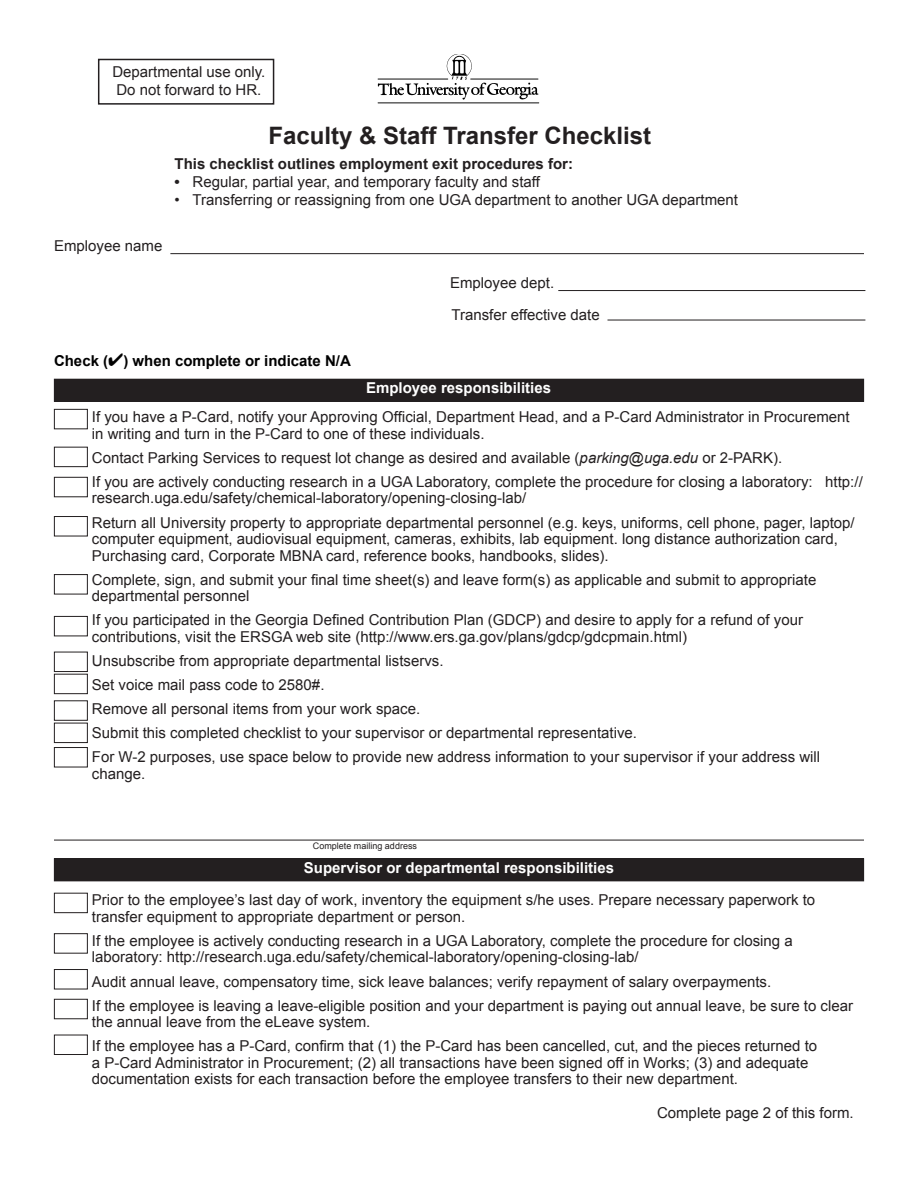
<style>
.page{position:relative;width:918px;height:1188px;background:#fff}
.page>*{position:absolute;margin:0;border:0;box-sizing:border-box;transform-origin:0 0}
.t1{font:700 24px "Arial";color:#231f20}
.t2{font:15px/16.5px "Arial";color:#231f20}
.t3{font:700 15px "Arial";color:#fff}
.t4{font:700 15px "Arial";color:#231f20}
.t5{font:700 15px "Arial";color:#000}
.t6{font:9px "Arial";color:#231f20}
.s1{font-weight:700}
.s2{font-style:italic}
</style>
<div class="page">
<img style="left:378px;top:54px;width:162px;height:49px">
<hr style="left:170px;top:253px;width:694px;height:1px;background:#231f20">
<hr style="left:558px;top:290px;width:307px;height:1px;background:#231f20">
<div style="left:54px;top:409px;width:34px;height:20px;border:1px solid #231f20"></div>
<div style="left:54px;top:447px;width:34px;height:20px;border:1px solid #231f20"></div>
<div style="left:54px;top:616px;width:34px;height:20px;border:1px solid #231f20"></div>
<div style="left:54px;top:652px;width:34px;height:20px;border:1px solid #231f20"></div>
<div style="left:54px;top:674px;width:34px;height:20px;border:1px solid #231f20"></div>
<div style="left:54px;top:700px;width:34px;height:21px;border:1px solid #231f20"></div>
<div style="left:54px;top:723px;width:34px;height:20px;border:1px solid #231f20"></div>
<div style="left:54px;top:747px;width:34px;height:20px;border:1px solid #231f20"></div>
<div style="left:54px;top:379px;width:810px;height:22px;background:#231f20"></div>
<div style="left:54px;top:379px;width:810px;height:23px;border:1px solid #231f20"></div>
<hr style="left:608px;top:320px;width:257px;height:1px;background:#231f20">
<div style="left:54px;top:574px;width:34px;height:20px;border:1px solid #231f20"></div>
<div style="left:54px;top:516px;width:34px;height:20px;border:1px solid #231f20"></div>
<div style="left:54px;top:477px;width:34px;height:20px;border:1px solid #231f20"></div>
<div style="left:54px;top:859px;width:810px;height:22px;background:#231f20"></div>
<div style="left:54px;top:858px;width:810px;height:23px;border:1px solid #231f20"></div>
<hr style="left:54px;top:840px;width:810px;height:1px;background:#231f20">
<div style="left:54px;top:893px;width:34px;height:20px;border:1px solid #231f20"></div>
<div style="left:54px;top:933px;width:34px;height:21px;border:1px solid #231f20"></div>
<div style="left:54px;top:969px;width:34px;height:20px;border:1px solid #231f20"></div>
<div style="left:54px;top:1035px;width:34px;height:20px;border:1px solid #231f20"></div>
<div style="left:54px;top:999px;width:34px;height:20px;border:1px solid #231f20"></div>
<div style="left:98px;top:59px;width:176px;height:46px;border:2px solid #231f20"></div>
<p class="t2" style="left:112px;top:63px;width:155px;line-height:18px">Departmental use only.<br>Do not forward to HR.</p>
<p class="t2" style="left:54px;top:238px;width:110px">Employee name</p>
<h1 class="t1" style="left:269px;top:119px;width:384px">Faculty &amp; Staff Transfer Checklist</h1>
<p class="t4" style="left:175px;top:154px;width:400px">This checklist outlines employment exit procedures for:</p>
<p class="t2" style="left:175px;top:174px;width:367px"><span class="s1">•</span> Regular, partial year, and temporary faculty and staff</p>
<p class="t2" style="left:175px;top:192px;width:565px">• Transferring or reassigning from one UGA department to another UGA department</p>
<p class="t2" style="left:450px;top:275px;width:106px">Employee dept.</p>
<p class="t2" style="left:451px;top:307px;width:150px">Transfer effective date</p>
<p class="t5" style="left:54px;top:350px;width:298px">Check (✔) when complete or indicate N/A</p>
<p class="t3" style="left:366px;top:378px;width:187px">Employee responsibilities</p>
<p class="t2" style="left:92px;top:409px;width:759px">If you have a P-Card, notify your Approving Official, Department Head, and a P-Card Administrator in Procurement in writing and turn in the P-Card to one of these individuals.</p>
<p class="t2" style="left:92px;top:446px;width:772px;line-height:24px">Contact Parking Services to request lot change as desired and available (<span class="s2">parking@uga.edu</span> or 2-PARK).<br>If you are actively conducting research in a UGA Laboratory, complete the procedure for closing a laboratory: http://</p>
<p class="t2" style="left:92px;top:486px;width:764px;line-height:24px">research.uga.edu/safety/chemical-laboratory/opening-closing-lab/<br>Return all University property to appropriate departmental personnel (e.g. keys, uniforms, cell phone, pager, laptop/</p>
<p class="t2" style="left:92px;top:531px;width:748px">computer equipment, audiovisual equipment, cameras, exhibits, lab equipment. long distance authorization card,<br>Purchasing card, Corporate MBNA card, reference books, handbooks, slides).</p>
<p class="t2" style="left:92px;top:571px;width:726px">Complete, sign, and submit your final time sheet(s) and leave form(s) as applicable and submit to appropriate departmental personnel</p>
<p class="t2" style="left:92px;top:612px;width:713px">If you participated in the Georgia Defined Contribution Plan (GDCP) and desire to apply for a refund of your contributions, visit the ERSGA web site (http://www.ers.ga.gov/plans/gdcp/gdcpmain.html)</p>
<p class="t2" style="left:92px;top:649px;width:730px;line-height:24px">Unsubscribe from appropriate departmental listservs.<br>Set voice mail pass code to 2580#.<br>Remove all personal items from your work space.<br>Submit this completed checklist to your supervisor or departmental representative.<br>For W-2 purposes, use space below to provide new address information to your supervisor if your address will</p>
<p class="t2" style="left:92px;top:765px;width:55px">change.</p>
<p class="t6" style="left:313px;top:840px;width:106px">Complete mailing address</p>
<p class="t3" style="left:304px;top:857px;width:312px">Supervisor or departmental responsibilities</p>
<p class="t2" style="left:92px;top:892px;width:725px">Prior to the employee’s last day of work, inventory the equipment s/he uses. Prepare necessary paperwork to transfer equipment to appropriate department or person.</p>
<p class="t2" style="left:92px;top:933px;width:702px">If the employee is actively conducting research in a UGA Laboratory, complete the procedure for closing a laboratory: http://research.uga.edu/safety/chemical-laboratory/opening-closing-lab/</p>
<p class="t2" style="left:92px;top:969px;width:763px;line-height:24.2px">Audit annual leave, compensatory time, sick leave balances; verify repayment of salary overpayments.<br>If the employee is leaving a leave-eligible position and your department is paying out annual leave, be sure to clear</p>
<p class="t2" style="left:92px;top:1010px;width:727px;line-height:24.2px">the annual leave from the eLeave system.<br>If the employee has a P-Card, confirm that (1) the P-Card has been cancelled, cut, and the pieces returned to</p>
<p class="t2" style="left:92px;top:1054px;width:718px">a P-Card Administrator in Procurement; (2) all transactions have been signed off in Works; (3) and adequate documentation exists for each transaction before the employee transfers to their new department.</p>
<p class="t2" style="left:657px;top:1105px;width:198px">Complete page 2 of this form.</p>
</div>
